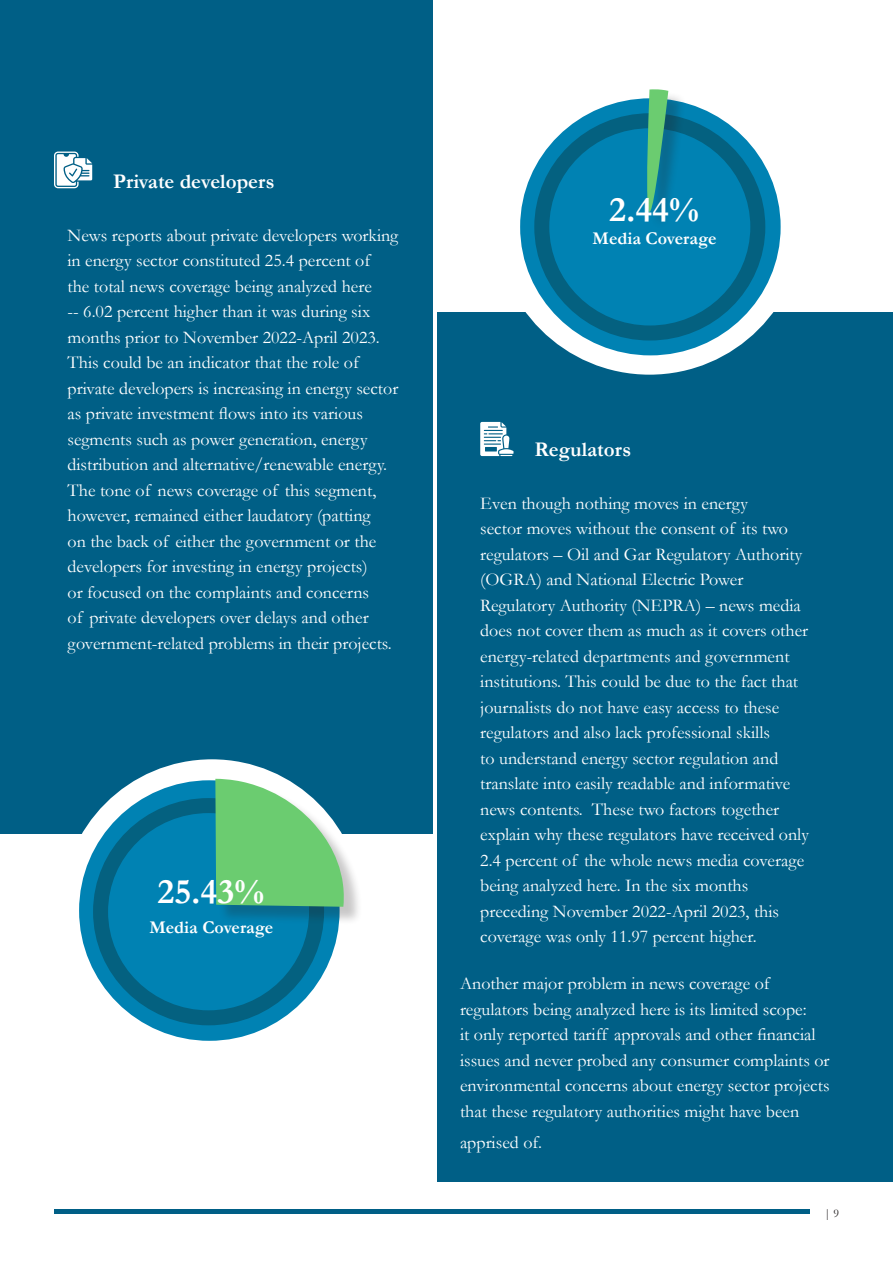
<style>
.page{position:relative;width:893px;height:1263px;background:#fff}
.page>*{position:absolute;margin:0;border:0;box-sizing:border-box;transform-origin:0 0}
.t1{font:700 36px "Garamond";color:#fff}
.t2{font:700 21px "Garamond";color:#fff}
.Body{font:18px/25.5px "Garamond";color:#fff}
.t3{font:700 18px "Garamond";color:#fff}
.t4{font:12px "Garamond";color:#231f20}
</style>
<div class="page">
<hr style="left:54px;top:1209px;width:756px;height:4px;background:#005f86">
<div style="left:1px;top:0;width:432px;height:833px;background:#005f86"></div>
<div style="left:438px;top:312px;width:455px;height:870px;background:#005f86"></div>
<svg style="left:54px;top:152px;width:38px;height:36px"></svg>
<svg style="left:480px;top:422px;width:33px;height:34px"></svg>
<div style="left:61px;top:759px;width:302px;height:302px;background:#fff;border-radius:50%"></div>
<div style="left:79px;top:780px;width:261px;height:261px;background:#0082b3;border-radius:50%"></div>
<div style="left:93px;top:798px;width:231px;height:227px;border:15px solid #046180;border-radius:50%"></div>
<div style="left:218px;top:781px;width:144px;height:144px;background:#231f20;opacity:.25"></div>
<svg style="left:215px;top:779px;width:129px;height:128px"></svg>
<div style="left:496px;top:67px;width:307px;height:308px;background:#fff;border-radius:50%"></div>
<div style="left:520px;top:98px;width:261px;height:257px;background:#0082b3;border-radius:50%"></div>
<div style="left:534px;top:113px;width:231px;height:227px;border:15px solid #046180;border-radius:50%"></div>
<div style="left:649px;top:92px;width:38px;height:138px;background:#231f20;opacity:.25"></div>
<svg style="left:646px;top:89px;width:22px;height:123px;background:#43a783"></svg>
<p class="t2" style="left:113px;top:167px;width:163px">Private developers</p>
<p class="Body" style="left:68px;top:222px;width:332px">News reports about private developers working in energy sector constituted 25.4 percent of<br>the total news coverage being analyzed here<br>-- 6.02 percent higher than it was during six months prior to November 2022-April 2023.<br>This could be an indicator that the role of private developers is increasing in energy sector as private investment flows into its various segments such as power generation, energy distribution and alternative/renewable energy.<br>The tone of news coverage of this segment, however, remained either laudatory (patting<br>on the back of either the government or the developers for investing in energy projects)<br>or focused on the complaints and concerns<br>of private developers over delays and other government-related problems in their projects.</p>
<p class="t1" style="left:157px;top:867px;width:108px">25.43%</p>
<p class="t3" style="left:149px;top:915px;width:126px">Media Coverage</p>
<p class="t1" style="left:609px;top:185px;width:91px">2.44%</p>
<p class="t3" style="left:593px;top:226px;width:126px">Media Coverage</p>
<p class="t2" style="left:534px;top:435px;width:98px">Regulators</p>
<p class="Body" style="left:480px;top:490px;width:330px">Even though nothing moves in energy<br>sector moves without the consent of its two regulators – Oil and Gar Regulatory Authority (OGRA) and National Electric Power Regulatory Authority (NEPRA) – news media does not cover them as much as it covers other energy-related departments and government institutions. This could be due to the fact that journalists do not have easy access to these regulators and also lack professional skills<br>to understand energy sector regulation and translate into easily readable and informative news contents. These two factors together explain why these regulators have received only 2.4 percent of the whole news media coverage being analyzed here. In the six months preceding November 2022-April 2023, this coverage was only 11.97 percent higher.</p>
<p class="Body" style="left:460px;top:970px;width:371px">Another major problem in news coverage of regulators being analyzed here is its limited scope:<br>it only reported tariff approvals and other financial issues and never probed any consumer complaints or environmental concerns about energy sector projects that these regulatory authorities might have been</p>
<p class="Body" style="left:460px;top:1129px;width:83px">apprised of.</p>
<p class="t4" style="left:824px;top:1205px;width:16px">| 9</p>
</div>
